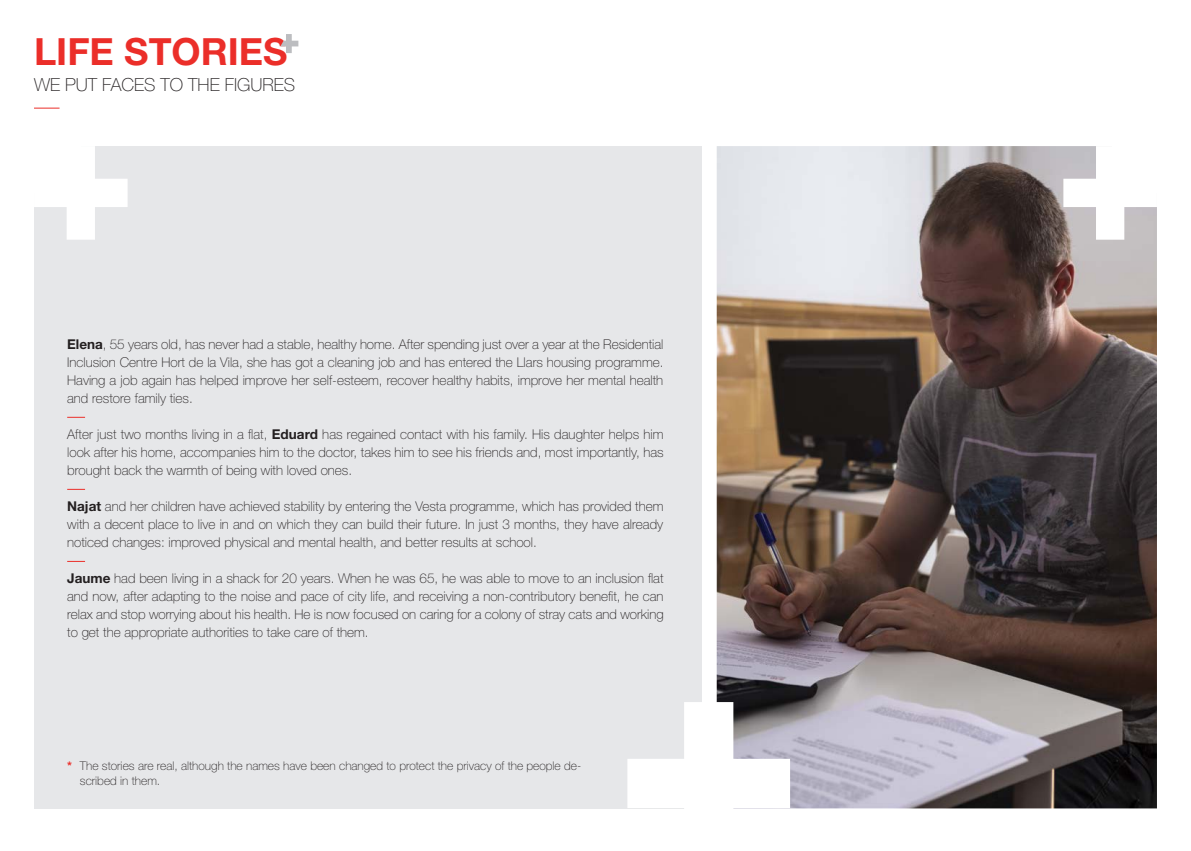
<style>
.page{position:relative;width:1191px;height:851px;background:#fff}
.page>*{position:absolute;margin:0;border:0;box-sizing:border-box;transform-origin:0 0}
.t1{font:700 37.5px "Helvetica Neue LT";color:#eb2e29}
.t2{font:100 18px "Helvetica Neue LT";color:#231f20}
.t3{font:100 13.5px/18px "Helvetica Neue LT";color:#231f20;text-align:justify}
.t4{font:100 12px/14.4px "Helvetica Neue LT";color:#231f20}
.s1{font-weight:700}
.s2{font-weight:700;color:#eb2e29}
</style>
<div class="page">
<img style="left:716px;top:146px;width:441px;height:662px">
<div style="left:34px;top:146px;width:668px;height:662px;background:#e6e7e9"></div>
<svg style="left:67px;top:417px;width:18px;height:1px"></svg>
<svg style="left:67px;top:489px;width:18px;height:1px"></svg>
<svg style="left:67px;top:561px;width:18px;height:1px"></svg>
<svg style="left:34px;top:108px;width:26px;height:1px"></svg>
<svg style="left:34px;top:146px;width:94px;height:94px"></svg>
<svg style="left:1063px;top:146px;width:94px;height:94px"></svg>
<svg style="left:627px;top:702px;width:163px;height:107px"></svg>
<svg style="left:280px;top:34px;width:18px;height:19px"></svg>
<p class="t1" style="left:34px;top:29px;width:255px">LIFE STORIES</p>
<p class="t2" style="left:34px;top:74px;width:263px">WE PUT FACES TO THE FIGURES</p>
<p class="t3" style="left:67px;top:335px;width:598px"><span class="s1">Elena</span>, 55 years old, has never had a stable, healthy home. After spending just over a year at the Residential Inclusion Centre Hort de la Vila, she has got a cleaning job and has entered the Llars housing programme.<br>Having a job again has helped improve her self-esteem, recover healthy habits, improve her mental health and restore family ties.</p>
<p class="t3" style="left:67px;top:425px;width:598px">After just two months living in a flat, <span class="s1">Eduard</span> has regained contact with his family. His daughter helps him look after his home, accompanies him to the doctor, takes him to see his friends and, most importantly, has brought back the warmth of being with loved ones.</p>
<p class="t3" style="left:67px;top:497px;width:598px"><span class="s1">Najat</span> and her children have achieved stability by entering the Vesta programme, which has provided them with a decent place to live in and on which they can build their future. In just 3 months, they have already noticed changes: improved physical and mental health, and better results at school.</p>
<p class="t3" style="left:67px;top:569px;width:598px"><span class="s1">Jaume</span> had been living in a shack for 20 years. When he was 65, he was able to move to an inclusion flat and now, after adapting to the noise and pace of city life, and receiving a non-contributory benefit, he can relax and stop worrying about his health. He is now focused on caring for a colony of stray cats and working to get the appropriate authorities to take care of them.</p>
<p class="t4" style="left:80px;top:758px;width:503px;text-indent:-13px"><span class="s2">*</span> The stories are real, although the names have been changed to protect the privacy of the people de&shy;scribed in them.</p>
</div>
